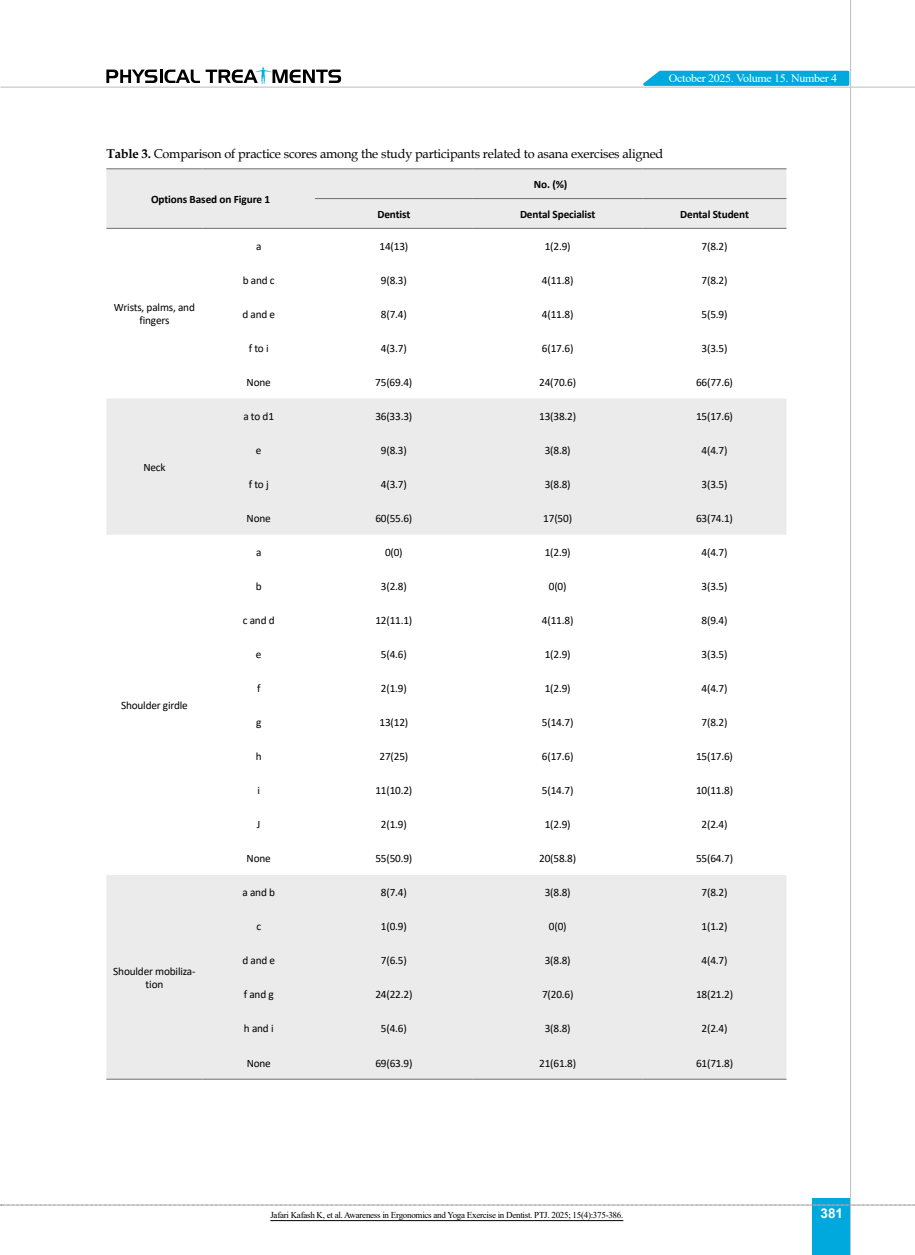
<style>
.page{position:relative;width:915px;height:1255px;background:#fff}
.page>*{position:absolute;margin:0;border:0;box-sizing:border-box;transform-origin:0 0}
.t1{font:700 13.5px "Arial";color:#fff}
.t2{font:12.75px "Book Antiqua";letter-spacing:-.015em;color:#000}
.t3{font:11.4px "Times New Roman";letter-spacing:-.025em;color:#fff;scale:1.05 1}
.t4{font:11.25px/13.5px "Calibri";letter-spacing:-.015em;color:#000;text-align:center}
.t5{font:700 11.25px "Calibri";letter-spacing:-.01em;color:#000}
.t6{font:9px "Times New Roman";letter-spacing:-.03em;color:#000}
.s1{font-weight:700}
</style>
<div class="page">
<div style="left:812px;top:1198px;width:38px;height:56px;background:#00a9dd"></div>
<hr style="left:849px;top:0;width:1px;height:1254px;background:#c2c4c6">
<hr style="left:0;top:87px;width:914px;height:1px;background:#c2c4c6">
<svg style="left:635px;top:69px;width:215px;height:18px;background:#36bae3"></svg>
<svg style="left:106px;top:67px;width:235px;height:17px"></svg>
<svg style="left:1px;top:1204px;width:914px;height:1px"></svg>
<div style="left:106px;top:169px;width:680px;height:59px;background:#ebebec"></div>
<svg style="left:106px;top:399px;width:680px;height:679px"></svg>
<hr style="left:106px;top:168px;width:96px;height:1px;background:#6d6e71">
<hr style="left:202px;top:168px;width:113px;height:1px;background:#6d6e71">
<hr style="left:106px;top:228px;width:96px;height:1px;background:#6d6e71">
<hr style="left:202px;top:228px;width:113px;height:1px;background:#6d6e71">
<hr style="left:315px;top:168px;width:157px;height:1px;background:#6d6e71">
<hr style="left:472px;top:168px;width:170px;height:1px;background:#6d6e71">
<hr style="left:642px;top:168px;width:144px;height:1px;background:#6d6e71">
<hr style="left:315px;top:198px;width:157px;height:1px;background:#6d6e71">
<hr style="left:472px;top:198px;width:170px;height:1px;background:#6d6e71">
<hr style="left:642px;top:198px;width:144px;height:1px;background:#6d6e71">
<hr style="left:315px;top:228px;width:157px;height:1px;background:#6d6e71">
<hr style="left:472px;top:228px;width:170px;height:1px;background:#6d6e71">
<hr style="left:642px;top:228px;width:144px;height:1px;background:#6d6e71">
<hr style="left:106px;top:1078px;width:96px;height:1px;background:#6d6e71">
<hr style="left:202px;top:1078px;width:113px;height:1px;background:#6d6e71">
<hr style="left:315px;top:1078px;width:157px;height:1px;background:#6d6e71">
<hr style="left:472px;top:1078px;width:170px;height:1px;background:#6d6e71">
<hr style="left:642px;top:1078px;width:144px;height:1px;background:#6d6e71">
<hr style="left:270px;top:1220px;width:353px;height:1px;background:#000">
<p class="t3" style="left:668px;top:70px;width:162px">October 2025. Volume 15. Number 4</p>
<p class="t2" style="left:106px;top:145px;width:558px"><span class="s1">Table 3.</span> Comparison of practice scores among the study participants related to asana exercises aligned</p>
<p class="t5" style="left:151px;top:191px;width:121px">Options Based on Figure 1</p>
<p class="t5" style="left:533px;top:176px;width:35px">No. (%)</p>
<p class="t4" style="left:114px;top:300px;width:82px">Wrists, palms, and fingers</p>
<p class="t4" style="left:143px;top:460px;width:24px">Neck</p>
<p class="t4" style="left:121px;top:698px;width:68px">Shoulder girdle</p>
<p class="t4" style="left:113px;top:963px;width:84px">Shoulder mobiliza&shy;tion</p>
<p class="t5" style="left:377px;top:206px;width:34px">Dentist</p>
<p class="t5" style="left:520px;top:206px;width:77px">Dental Specialist</p>
<p class="t5" style="left:680px;top:206px;width:70px">Dental Student</p>
<p class="t4" style="left:256px;top:239px;width:7px">a</p>
<p class="t4" style="left:379px;top:239px;width:30px">14(13)</p>
<p class="t4" style="left:544px;top:239px;width:27px">1(2.9)</p>
<p class="t4" style="left:701px;top:239px;width:27px">7(8.2)</p>
<p class="t4" style="left:243px;top:273px;width:33px">b and c</p>
<p class="t4" style="left:381px;top:273px;width:27px">9(8.3)</p>
<p class="t4" style="left:541px;top:273px;width:33px">4(11.8)</p>
<p class="t4" style="left:701px;top:273px;width:27px">7(8.2)</p>
<p class="t4" style="left:242px;top:307px;width:34px">d and e</p>
<p class="t4" style="left:381px;top:307px;width:27px">8(7.4)</p>
<p class="t4" style="left:541px;top:307px;width:33px">4(11.8)</p>
<p class="t4" style="left:701px;top:307px;width:27px">5(5.9)</p>
<p class="t4" style="left:249px;top:341px;width:21px">f to i</p>
<p class="t4" style="left:381px;top:341px;width:27px">4(3.7)</p>
<p class="t4" style="left:541px;top:341px;width:33px">6(17.6)</p>
<p class="t4" style="left:701px;top:341px;width:27px">3(3.5)</p>
<p class="t4" style="left:246px;top:375px;width:26px">None</p>
<p class="t4" style="left:375px;top:375px;width:38px">75(69.4)</p>
<p class="t4" style="left:539px;top:375px;width:38px">24(70.6)</p>
<p class="t4" style="left:695px;top:375px;width:38px">66(77.6)</p>
<p class="t4" style="left:243px;top:409px;width:32px">a to d1</p>
<p class="t4" style="left:375px;top:409px;width:38px">36(33.3)</p>
<p class="t4" style="left:539px;top:409px;width:38px">13(38.2)</p>
<p class="t4" style="left:695px;top:409px;width:38px">15(17.6)</p>
<p class="t4" style="left:256px;top:443px;width:7px">e</p>
<p class="t4" style="left:381px;top:443px;width:27px">9(8.3)</p>
<p class="t4" style="left:544px;top:443px;width:27px">3(8.8)</p>
<p class="t4" style="left:701px;top:443px;width:27px">4(4.7)</p>
<p class="t4" style="left:249px;top:477px;width:21px">f to j</p>
<p class="t4" style="left:381px;top:477px;width:27px">4(3.7)</p>
<p class="t4" style="left:544px;top:477px;width:27px">3(8.8)</p>
<p class="t4" style="left:701px;top:477px;width:27px">3(3.5)</p>
<p class="t4" style="left:246px;top:511px;width:26px">None</p>
<p class="t4" style="left:375px;top:511px;width:38px">60(55.6)</p>
<p class="t4" style="left:543px;top:511px;width:30px">17(50)</p>
<p class="t4" style="left:695px;top:511px;width:38px">63(74.1)</p>
<p class="t4" style="left:256px;top:545px;width:7px">a</p>
<p class="t4" style="left:385px;top:545px;width:19px">0(0)</p>
<p class="t4" style="left:544px;top:545px;width:27px">1(2.9)</p>
<p class="t4" style="left:701px;top:545px;width:27px">4(4.7)</p>
<p class="t4" style="left:256px;top:579px;width:7px">b</p>
<p class="t4" style="left:381px;top:579px;width:27px">3(2.8)</p>
<p class="t4" style="left:548px;top:579px;width:19px">0(0)</p>
<p class="t4" style="left:701px;top:579px;width:27px">3(3.5)</p>
<p class="t4" style="left:243px;top:613px;width:33px">c and d</p>
<p class="t4" style="left:375px;top:613px;width:38px">12(11.1)</p>
<p class="t4" style="left:542px;top:613px;width:33px">4(11.8)</p>
<p class="t4" style="left:701px;top:613px;width:27px">8(9.4)</p>
<p class="t4" style="left:256px;top:647px;width:7px">e</p>
<p class="t4" style="left:381px;top:647px;width:27px">5(4.6)</p>
<p class="t4" style="left:544px;top:647px;width:27px">1(2.9)</p>
<p class="t4" style="left:701px;top:647px;width:27px">3(3.5)</p>
<p class="t4" style="left:257px;top:681px;width:5px">f</p>
<p class="t4" style="left:381px;top:681px;width:27px">2(1.9)</p>
<p class="t4" style="left:544px;top:681px;width:27px">1(2.9)</p>
<p class="t4" style="left:701px;top:681px;width:27px">4(4.7)</p>
<p class="t4" style="left:256px;top:715px;width:7px">g</p>
<p class="t4" style="left:379px;top:715px;width:30px">13(12)</p>
<p class="t4" style="left:542px;top:715px;width:33px">5(14.7)</p>
<p class="t4" style="left:701px;top:715px;width:27px">7(8.2)</p>
<p class="t4" style="left:256px;top:749px;width:7px">h</p>
<p class="t4" style="left:379px;top:749px;width:30px">27(25)</p>
<p class="t4" style="left:541px;top:749px;width:33px">6(17.6)</p>
<p class="t4" style="left:695px;top:749px;width:38px">15(17.6)</p>
<p class="t4" style="left:257px;top:783px;width:4px">i</p>
<p class="t4" style="left:375px;top:783px;width:38px">11(10.2)</p>
<p class="t4" style="left:542px;top:783px;width:33px">5(14.7)</p>
<p class="t4" style="left:695px;top:783px;width:38px">10(11.8)</p>
<p class="t4" style="left:257px;top:817px;width:5px">J</p>
<p class="t4" style="left:381px;top:817px;width:27px">2(1.9)</p>
<p class="t4" style="left:544px;top:817px;width:27px">1(2.9)</p>
<p class="t4" style="left:701px;top:817px;width:27px">2(2.4)</p>
<p class="t4" style="left:246px;top:851px;width:26px">None</p>
<p class="t4" style="left:375px;top:851px;width:38px">55(50.9)</p>
<p class="t4" style="left:539px;top:851px;width:38px">20(58.8)</p>
<p class="t4" style="left:695px;top:851px;width:38px">55(64.7)</p>
<p class="t4" style="left:242px;top:885px;width:34px">a and b</p>
<p class="t4" style="left:381px;top:885px;width:27px">8(7.4)</p>
<p class="t4" style="left:544px;top:885px;width:27px">3(8.8)</p>
<p class="t4" style="left:701px;top:885px;width:27px">7(8.2)</p>
<p class="t4" style="left:256px;top:919px;width:6px">c</p>
<p class="t4" style="left:381px;top:919px;width:27px">1(0.9)</p>
<p class="t4" style="left:548px;top:919px;width:19px">0(0)</p>
<p class="t4" style="left:701px;top:919px;width:27px">1(1.2)</p>
<p class="t4" style="left:242px;top:953px;width:34px">d and e</p>
<p class="t4" style="left:381px;top:953px;width:27px">7(6.5)</p>
<p class="t4" style="left:544px;top:953px;width:27px">3(8.8)</p>
<p class="t4" style="left:701px;top:953px;width:27px">4(4.7)</p>
<p class="t4" style="left:244px;top:987px;width:32px">f and g</p>
<p class="t4" style="left:375px;top:987px;width:38px">24(22.2)</p>
<p class="t4" style="left:542px;top:987px;width:33px">7(20.6)</p>
<p class="t4" style="left:695px;top:987px;width:38px">18(21.2)</p>
<p class="t4" style="left:244px;top:1021px;width:31px">h and i</p>
<p class="t4" style="left:381px;top:1021px;width:27px">5(4.6)</p>
<p class="t4" style="left:544px;top:1021px;width:27px">3(8.8)</p>
<p class="t4" style="left:701px;top:1021px;width:27px">2(2.4)</p>
<p class="t4" style="left:246px;top:1055px;width:26px">None</p>
<p class="t4" style="left:375px;top:1055px;width:38px">69(63.9)</p>
<p class="t4" style="left:539px;top:1055px;width:38px">21(61.8)</p>
<p class="t4" style="left:695px;top:1055px;width:38px">61(71.8)</p>
<p class="t6" style="left:270px;top:1208px;width:354px">Jafari Kafash K, et al. Awareness in Ergonomics and Yoga Exercise in Dentist. PTJ. 2025; 15(4):375-386.</p>
<p class="t1" style="left:820px;top:1203px;width:24px">381</p>
</div>
